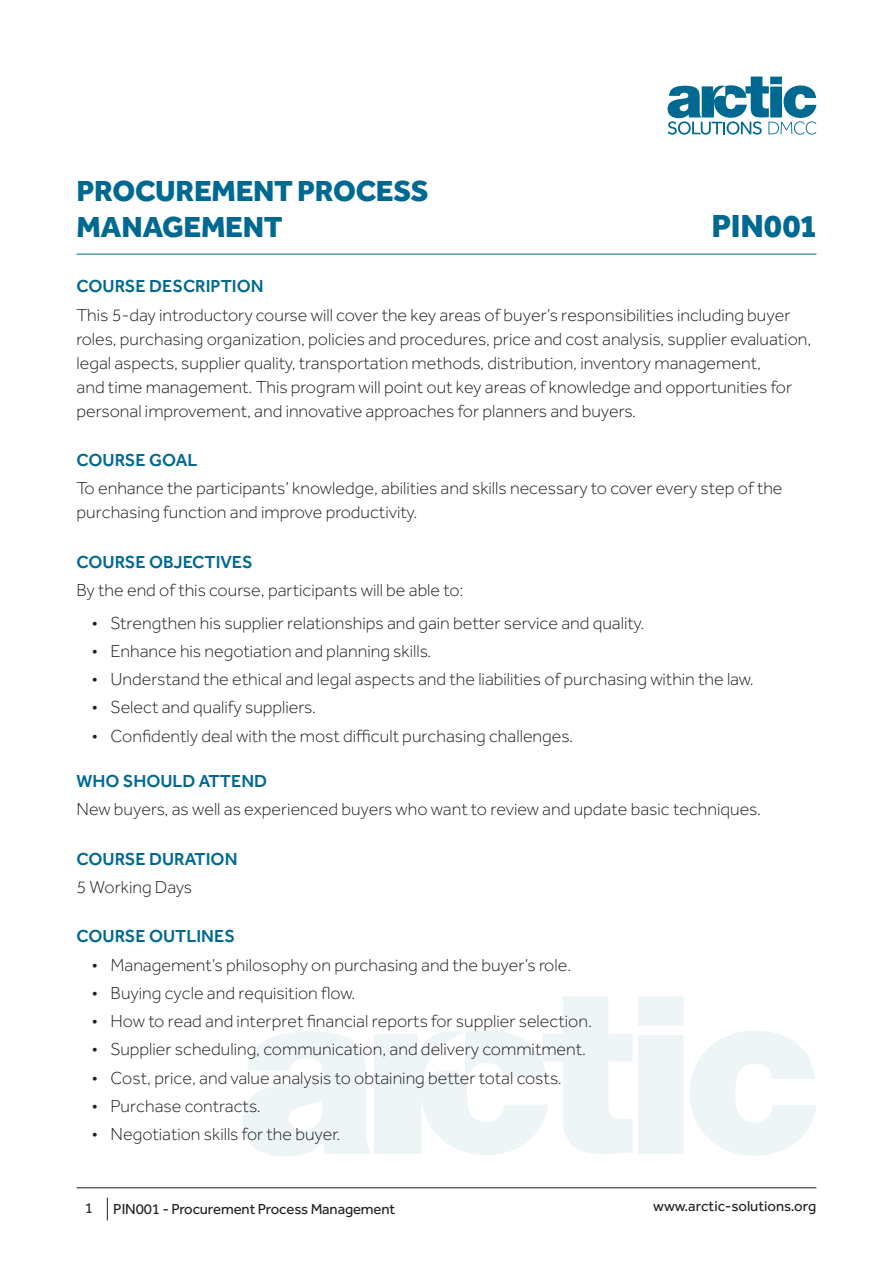
<style>
.page{position:relative;width:893px;height:1263px;background:#fff}
.page>*{position:absolute;margin:0;border:0;box-sizing:border-box;transform-origin:0 0}
.Code_-_Course_Outlin{font:800 33px "Effra";letter-spacing:-.01em;color:#006991}
.Title_-_Course_Outli{font:800 30px/36px "Effra";letter-spacing:-.01em;color:#006991}
.Normal_-_Course_Outl{font:300 18px/24px "Effra";color:#231f20}
.Heading_-_Course_Out{font:500 18px "Effra";color:#006991}
.t1{font:15px "Effra";letter-spacing:-.01em;color:#231f20}
</style>
<div class="page">
<hr style="left:77px;top:1187px;width:739px;height:1px;background:#231f20">
<svg style="left:107px;top:1198px;width:1px;height:22px"></svg>
<svg style="left:668px;top:77px;width:148px;height:58px"></svg>
<svg style="left:690px;top:1031px;width:126px;height:125px"></svg>
<svg style="left:243px;top:996px;width:440px;height:161px"></svg>
<hr style="left:77px;top:254px;width:739px;height:1px;background:#006991">
<p class="Title_-_Course_Outli" style="left:77px;top:172px;width:353px">PROCUREMENT PROCESS<br>MANAGEMENT</p>
<p class="Code_-_Course_Outlin" style="left:711px;top:205px;width:106px">PIN001</p>
<p class="Heading_-_Course_Out" style="left:77px;top:275px;width:189px">COURSE DESCRIPTION</p>
<p class="Normal_-_Course_Outl" style="left:77px;top:302px;width:736px">This 5-day introductory course will cover the key areas of buyer’s responsibilities including buyer roles, purchasing organization, policies and procedures, price and cost analysis, supplier evaluation, legal aspects, supplier quality, transportation methods, distribution, inventory management,<br>and time management. This program will point out key areas of knowledge and opportunities for personal improvement, and innovative approaches for planners and buyers.</p>
<p class="Heading_-_Course_Out" style="left:77px;top:449px;width:122px">COURSE GOAL</p>
<p class="Normal_-_Course_Outl" style="left:77px;top:476px;width:707px">To enhance the participants’ knowledge, abilities and skills necessary to cover every step of the purchasing function and improve productivity.</p>
<p class="Heading_-_Course_Out" style="left:77px;top:551px;width:178px">COURSE OBJECTIVES</p>
<p class="Normal_-_Course_Outl" style="left:77px;top:578px;width:388px">By the end of this course, participants will be able to:</p>
<p class="Normal_-_Course_Outl" style="left:92px;top:610px;width:554px">• Strengthen his supplier relationships and gain better service and quality.</p>
<p class="Normal_-_Course_Outl" style="left:92px;top:639px;width:341px">• Enhance his negotiation and planning skills.</p>
<p class="Normal_-_Course_Outl" style="left:92px;top:667px;width:664px">• Understand the ethical and legal aspects and the liabilities of purchasing within the law.</p>
<p class="Normal_-_Course_Outl" style="left:92px;top:695px;width:226px">• Select and qualify suppliers.</p>
<p class="Normal_-_Course_Outl" style="left:92px;top:723px;width:483px">• Confidently deal with the most difficult purchasing challenges.</p>
<p class="Heading_-_Course_Out" style="left:77px;top:770px;width:192px">WHO SHOULD ATTEND</p>
<p class="Normal_-_Course_Outl" style="left:77px;top:797px;width:686px">New buyers, as well as experienced buyers who want to review and update basic techniques.</p>
<p class="Heading_-_Course_Out" style="left:77px;top:848px;width:162px">COURSE DURATION</p>
<p class="Normal_-_Course_Outl" style="left:77px;top:875px;width:117px">5 Working Days</p>
<p class="Heading_-_Course_Out" style="left:77px;top:926px;width:160px">COURSE OUTLINES</p>
<p class="Normal_-_Course_Outl" style="left:92px;top:953px;width:481px">• Management’s philosophy on purchasing and the buyer’s role.</p>
<p class="Normal_-_Course_Outl" style="left:92px;top:981px;width:265px">• Buying cycle and requisition flow.</p>
<p class="Normal_-_Course_Outl" style="left:92px;top:1009px;width:502px">• How to read and interpret financial reports for supplier selection.</p>
<p class="Normal_-_Course_Outl" style="left:92px;top:1037px;width:496px">• Supplier scheduling, communication, and delivery commitment.</p>
<p class="Normal_-_Course_Outl" style="left:92px;top:1066px;width:472px">• Cost, price, and value analysis to obtaining better total costs.</p>
<p class="Normal_-_Course_Outl" style="left:92px;top:1094px;width:171px">• Purchase contracts.</p>
<p class="Normal_-_Course_Outl" style="left:92px;top:1122px;width:250px">• Negotiation skills for the buyer.</p>
<p class="t1" style="left:85px;top:1199px;width:10px">1</p>
<p class="t1" style="left:113px;top:1200px;width:283px">PIN001 - Procurement Process Management</p>
<p class="t1" style="left:653px;top:1198px;width:165px">www.arctic-solutions.org</p>
</div>
